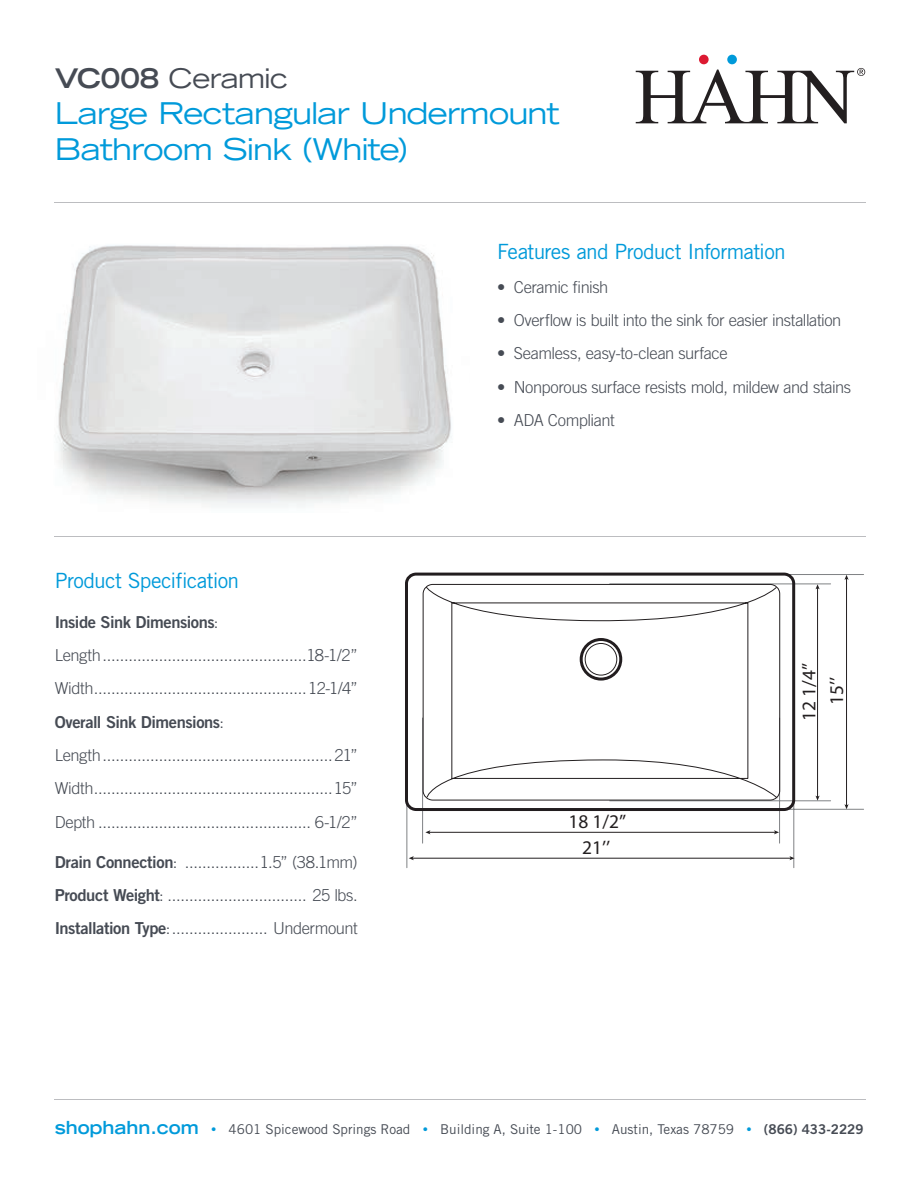
<style>
.page{position:relative;width:918px;height:1188px;background:#fff}
.page>*{position:absolute;margin:0;border:0;box-sizing:border-box;transform-origin:0 0}
.t1{font:expanded 30px/36px "Trade Gothic LT Std";letter-spacing:-.025em;color:#009ada}
.t2{font:expanded 27px "Trade Gothic LT Std";letter-spacing:-.025em;color:#464b54}
.t3{font:21px "Trade Gothic LT Std";letter-spacing:-.03em;color:#009ada}
.t4{font:19.35px/26px "Myriad Pro";color:#231f20;text-align:center}
.t5{font:300 16.5px/33.3px "Trade Gothic LT Std";letter-spacing:-.025em;color:#464b54;text-align:justify}
.t6{font:16.5px "Trade Gothic LT Std Bd 2";letter-spacing:-.03em;color:#464b54}
.t7{font:13.5px "Trade Gothic LT Std";color:#464b54}
.s1{font-weight:700}
.s2{font-family:"Trade Gothic LT Std";font-weight:300}
.s3{font-family:"Trade Gothic LT Std Bd 2";font-weight:400}
.s4{font-weight:700;font-stretch:expanded;font-size:18px;color:#009ada}
.s5{font-size:10.5px;color:#009ada}
.s6{font-family:"Trade Gothic LT Std Bd 2"}
</style>
<div class="page">
<hr style="left:603px;top:574px;width:261px;height:1px;background:#808285">
<hr style="left:603px;top:809px;width:261px;height:1px;background:#808285">
<hr style="left:610px;top:584px;width:221px;height:1px;background:#808285">
<hr style="left:422px;top:718px;width:1px;height:125px;background:#808285">
<hr style="left:406px;top:718px;width:1px;height:150px;background:#808285">
<hr style="left:793px;top:718px;width:1px;height:150px;background:#808285">
<hr style="left:779px;top:718px;width:1px;height:125px;background:#808285">
<hr style="left:610px;top:800px;width:221px;height:1px;background:#808285">
<hr style="left:846px;top:578px;width:1px;height:228px;background:#231f20">
<svg style="left:844px;top:804px;width:5px;height:5px"></svg>
<svg style="left:844px;top:575px;width:5px;height:5px"></svg>
<hr style="left:817px;top:588px;width:1px;height:209px;background:#231f20">
<svg style="left:815px;top:796px;width:5px;height:5px"></svg>
<svg style="left:815px;top:584px;width:5px;height:5px"></svg>
<hr style="left:429px;top:832px;width:346px;height:1px;background:#231f20">
<svg style="left:425px;top:830px;width:5px;height:4px"></svg>
<svg style="left:774px;top:830px;width:5px;height:4px"></svg>
<hr style="left:412px;top:858px;width:379px;height:1px;background:#231f20">
<svg style="left:409px;top:856px;width:5px;height:4px"></svg>
<svg style="left:789px;top:856px;width:6px;height:4px"></svg>
<div style="left:405px;top:573px;width:390px;height:238px;border:3px solid #221d1f;border-radius:10px"></div>
<div style="left:423px;top:584px;width:357px;height:216px;border:1px solid #231f20;border-radius:10px"></div>
<svg style="left:426px;top:586px;width:352px;height:213px"></svg>
<svg style="left:636px;top:68px;width:229px;height:55px"></svg>
<div style="left:699px;top:55px;width:10px;height:9px;background:#dc1a32;border-radius:50%"></div>
<div style="left:727px;top:55px;width:10px;height:9px;background:#009ada;border-radius:50%"></div>
<hr style="left:54px;top:202px;width:811px;height:1px;background:#bcbdc0">
<hr style="left:54px;top:536px;width:811px;height:1px;background:#bcbdc0">
<img style="left:57px;top:245px;width:394px;height:262px">
<hr style="left:54px;top:1099px;width:811px;height:1px;background:#bcbdc0">
<h2 class="t2" style="left:55px;top:61px;width:235px"><span class="s1">VC008</span> Ceramic</h2>
<h1 class="t1" style="left:55px;top:95px;width:507px">Large Rectangular Undermount<br>Bathroom Sink (White)</h1>
<p class="t3" style="left:55px;top:568px;width:186px">Product Specification</p>
<p class="t6" style="left:55px;top:612px;width:165px">Inside Sink Dimensions<span class="s2">:</span></p>
<p class="t5" style="left:55px;top:638px;width:305px">Length ...............................................18-1/2”<br>Width .................................................12-1/4”</p>
<p class="t6" style="left:55px;top:712px;width:171px">Overall Sink Dimensions<span class="s2">:</span></p>
<p class="t5" style="left:55px;top:738px;width:305px">Length .....................................................21” Width .......................................................15” Depth ................................................. 6-1/2”</p>
<p class="t5" style="left:55px;top:845px;width:305px"><span class="s3">Drain Connection</span>: .................1.5” (38.1mm)<br><span class="s3">Product Weight</span>: ................................ 25 lbs.<br><span class="s3">Installation Type</span>: ...................... Undermount</p>
<p class="t3" style="left:497px;top:239px;width:290px">Features and Product Information</p>
<p class="t5" style="left:497px;top:270px;width:113px">• Ceramic finish</p>
<p class="t5" style="left:497px;top:303px;width:346px">• Overflow is built into the sink for easier installation</p>
<p class="t5" style="left:497px;top:337px;width:232px">• Seamless, easy-to-clean surface</p>
<p class="t5" style="left:497px;top:370px;width:356px">• Nonporous surface resists mold, mildew and stains</p>
<p class="t5" style="left:497px;top:403px;width:119px">• ADA Compliant</p>
<p class="t4" style="left:569px;top:809px;width:59px">18 1/2’’<br>21’’</p>
<p class="t4" style="left:796px;top:721px;width:59px;rotate:-90deg">12 1/4’’</p>
<p class="t4" style="left:823px;top:705px;width:29px;rotate:-90deg">15’’</p>
<p class="t7" style="left:55px;top:1121px;width:810px"><span class="s4">shophahn.com</span> <span class="s5">•</span> 4601 Spicewood Springs Road <span class="s5">•</span> Building A, Suite 1-100 <span class="s5">•</span> Austin, Texas 78759 <span class="s5">•</span> <span class="s6">(866) 433-2229</span></p>
</div>
